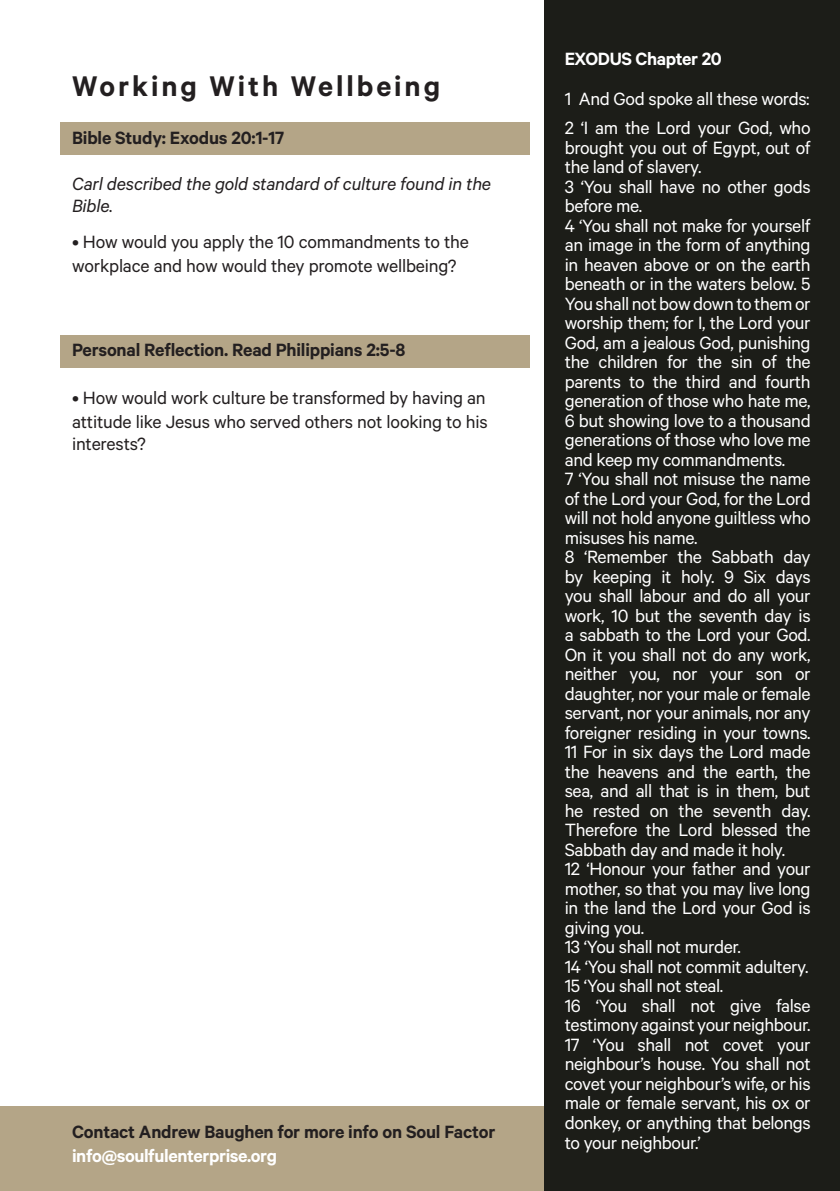
<style>
.page{position:relative;width:840px;height:1191px;background:#fff}
.page>*{position:absolute;margin:0;border:0;box-sizing:border-box;transform-origin:0 0}
.t1{font:600 32px "Calibre";letter-spacing:.09em;color:#231f20}
.t2{font:20px/19.6px "Calibre";letter-spacing:-.02em;color:#fff;text-align:justify}
.t3{font:20px/24px "Calibre";letter-spacing:-.01em;color:#231f20}
.t4{font:600 20px "Calibre";letter-spacing:-.01em;color:#231f20}
.t5{font:italic 20px/22px "Calibre";letter-spacing:-.01em;color:#231f20}
.t6{font:600 20px "Calibre";letter-spacing:-.02em;color:#fff}
</style>
<div class="page">
<div style="left:0;top:1106px;width:556px;height:85px;background:#b4a587"></div>
<div style="left:60px;top:334px;width:470px;height:33px;background:#b4a587"></div>
<div style="left:60px;top:122px;width:470px;height:33px;background:#b4a587"></div>
<div style="left:544px;top:0;width:295px;height:1191px;background:#1c1d18"></div>
<p class="t1" style="left:72px;top:67px;width:369px">Working With Wellbeing</p>
<p class="t4" style="left:72px;top:126px;width:213px">Bible Study: Exodus 20:1-17</p>
<p class="t5" style="left:72px;top:172px;width:420px">Carl described the gold standard of culture found in the<br>Bible.</p>
<p class="t3" style="left:72px;top:229px;width:398px">• How would you apply the 10 commandments to the workplace and how would they promote wellbeing?</p>
<p class="t4" style="left:72px;top:338px;width:335px">Personal Reflection. Read Philippians 2:5-8</p>
<p class="t3" style="left:72px;top:385px;width:417px">• How would work culture be transformed by having an attitude like Jesus who served others not looking to his</p>
<p class="t3" style="left:72px;top:431px;width:75px">interests?</p>
<p class="t4" style="left:72px;top:1120px;width:424px">Contact Andrew Baughen for more info on Soul Factor</p>
<p class="t6" style="left:72px;top:1144px;width:206px">info@soulfulenterprise.org</p>
<p class="t6" style="left:564px;top:47px;width:158px">EXODUS Chapter 20</p>
<p class="t2" style="left:564px;top:88px;width:246px">1 And God spoke all these words:</p>
<p class="t2" style="left:564px;top:117px;width:247px">2 ‘I am the Lord your God, who brought you out of Egypt, out of the land of slavery.</p>
<p class="t2" style="left:564px;top:176px;width:247px">3 ‘You shall have no other gods before me.</p>
<p class="t2" style="left:564px;top:215px;width:247px">4 ‘You shall not make for yourself an image in the form of anything in heaven above or on the earth beneath or in the waters below. 5<br>You shall not bow down to them or worship them; for I, the Lord your God, am a jealous God, punishing the children for the sin of the parents to the third and fourth generation of those who hate me, 6 but showing love to a thousand generations of those who love me and keep my commandments.</p>
<p class="t2" style="left:564px;top:468px;width:247px">7 ‘You shall not misuse the name of the Lord your God, for the Lord will not hold anyone guiltless who misuses his name.</p>
<p class="t2" style="left:564px;top:546px;width:247px">8 ‘Remember the Sabbath day by keeping it holy. 9 Six days you shall labour and do all your work, 10 but the seventh day is a sabbath to the Lord your God.<br>On it you shall not do any work, neither you, nor your son or daughter, nor your male or female servant, nor your animals, nor any foreigner residing in your towns.<br>11 For in six days the Lord made the heavens and the earth, the sea, and all that is in them, but he rested on the seventh day.<br>Therefore the Lord blessed the Sabbath day and made it holy.</p>
<p class="t2" style="left:564px;top:858px;width:247px">12 ‘Honour your father and your mother, so that you may live long in the land the Lord your God is giving you.</p>
<p class="t2" style="left:564px;top:936px;width:178px">13 ‘You shall not murder.</p>
<p class="t2" style="left:564px;top:956px;width:245px">14 ‘You shall not commit adultery.</p>
<p class="t2" style="left:564px;top:975px;width:160px">15 ‘You shall not steal.</p>
<p class="t2" style="left:564px;top:995px;width:247px">16 ‘You shall not give false testimony against your neighbour.</p>
<p class="t2" style="left:564px;top:1034px;width:247px">17 ‘You shall not covet your neighbour’s house. You shall not covet your neighbour’s wife, or his male or female servant, his ox or donkey, or anything that belongs to your neighbour.’</p>
</div>
